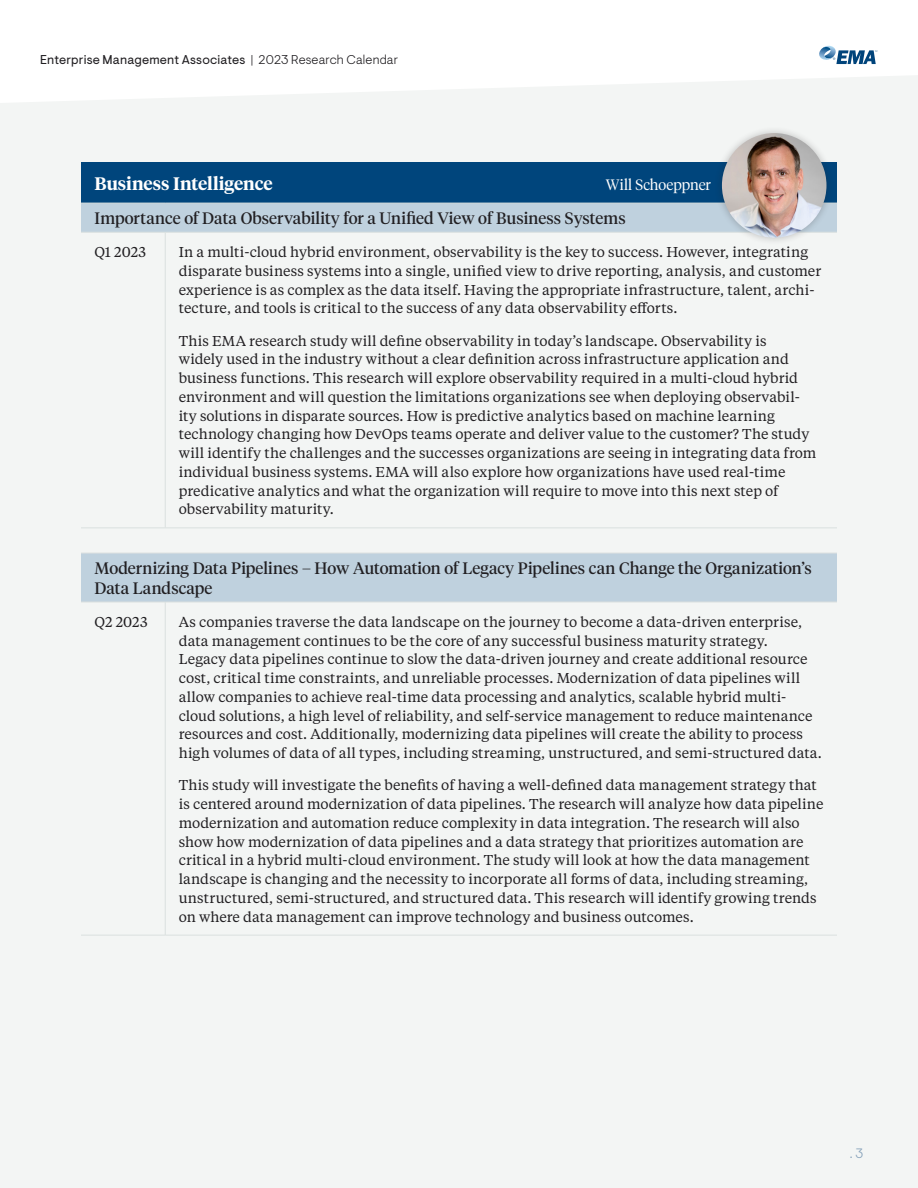
<style>
.page{position:relative;width:918px;height:1188px;background:#fff}
.page>*{position:absolute;margin:0;border:0;box-sizing:border-box;transform-origin:0 0}
.table_header{font:600 18px "Tiempos Headline";color:#fff}
.table_subheader{font:16.5px/19.8px "Tiempos Headline";letter-spacing:.005em;color:#211f22}
.table_header-2{font:300 15px "Tiempos Headline";color:#fff}
.table_text{font:14.25px/18.8px "Tiempos Text";letter-spacing:.005em;color:#211f22}
.t1{font:300 13.5px "Visuelt Pro";color:#85a0b9}
.t2{font:12.75px "Visuelt Pro";letter-spacing:.015em;color:#211f22}
.s1{font-weight:300}
</style>
<div class="page">
<div style="left:0;top:75px;width:918px;height:1113px;background:#f3f5f4"></div>
<svg style="left:819px;top:46px;width:58px;height:18px"></svg>
<div style="left:81px;top:162px;width:756px;height:41px;background:#00457c"></div>
<svg style="left:81px;top:204px;width:756px;height:398px;fill:#f3f5f4"></svg>
<hr style="left:81px;top:203px;width:84px;height:1px;background:#dae0df">
<hr style="left:165px;top:203px;width:672px;height:1px;background:#dae0df">
<hr style="left:81px;top:232px;width:84px;height:1px;background:#dae0df">
<hr style="left:165px;top:232px;width:672px;height:1px;background:#dae0df">
<hr style="left:165px;top:232px;width:1px;height:296px;background:#dae0df">
<hr style="left:81px;top:528px;width:84px;height:1px;background:#dae0df">
<hr style="left:165px;top:528px;width:672px;height:1px;background:#dae0df">
<hr style="left:81px;top:553px;width:84px;height:1px;background:#dae0df">
<hr style="left:165px;top:553px;width:672px;height:1px;background:#dae0df">
<hr style="left:81px;top:602px;width:84px;height:1px;background:#dae0df">
<hr style="left:165px;top:602px;width:672px;height:1px;background:#dae0df">
<hr style="left:165px;top:602px;width:1px;height:333px;background:#dae0df">
<hr style="left:81px;top:935px;width:84px;height:1px;background:#dae0df">
<hr style="left:165px;top:935px;width:672px;height:1px;background:#dae0df">
<div style="left:715px;top:126px;width:119px;height:119px;background:#231f20;opacity:.25"></div>
<img style="left:722px;top:133px;width:104px;height:105px;border-radius:52px">
<p class="t2" style="left:40px;top:52px;width:359px">Enterprise Management Associates <span class="s1">| 2023 Research Calendar</span></p>
<p class="table_header" style="left:94px;top:171px;width:180px">Business Intelligence</p>
<p class="table_header-2" style="left:606px;top:174px;width:107px">Will Schoeppner</p>
<p class="table_subheader" style="left:94px;top:208px;width:533px">Importance of Data Observability for a Unified View of Business Systems</p>
<p class="table_text" style="left:94px;top:242px;width:53px">Q1 2023</p>
<p class="table_text" style="left:179px;top:242px;width:644px">In a multi-cloud hybrid environment, observability is the key to success. However, integrating disparate business systems into a single, unified view to drive reporting, analysis, and customer experience is as complex as the data itself. Having the appropriate infrastructure, talent, archi&shy;tecture, and tools is critical to the success of any data observability efforts.</p>
<p class="table_text" style="left:179px;top:331px;width:639px">This EMA research study will define observability in today’s landscape. Observability is<br>widely used in the industry without a clear definition across infrastructure application and business functions. This research will explore observability required in a multi-cloud hybrid environment and will question the limitations organizations see when deploying observabil&shy;ity solutions in disparate sources. How is predictive analytics based on machine learning technology changing how DevOps teams operate and deliver value to the customer? The study will identify the challenges and the successes organizations are seeing in integrating data from individual business systems. EMA will also explore how organizations have used real-time predicative analytics and what the organization will require to move into this next step of observability maturity.</p>
<p class="table_subheader" style="left:94px;top:558px;width:719px">Modernizing Data Pipelines – How Automation of Legacy Pipelines can Change the Organization’s<br>Data Landscape</p>
<p class="table_text" style="left:94px;top:612px;width:55px">Q2 2023</p>
<p class="table_text" style="left:179px;top:612px;width:645px">As companies traverse the data landscape on the journey to become a data-driven enterprise, data management continues to be the core of any successful business maturity strategy.<br>Legacy data pipelines continue to slow the data-driven journey and create additional resource cost, critical time constraints, and unreliable processes. Modernization of data pipelines will allow companies to achieve real-time data processing and analytics, scalable hybrid multi&shy;cloud solutions, a high level of reliability, and self-service management to reduce maintenance resources and cost. Additionally, modernizing data pipelines will create the ability to process high volumes of data of all types, including streaming, unstructured, and semi-structured data.</p>
<p class="table_text" style="left:179px;top:775px;width:646px">This study will investigate the benefits of having a well-defined data management strategy that is centered around modernization of data pipelines. The research will analyze how data pipeline modernization and automation reduce complexity in data integration. The research will also show how modernization of data pipelines and a data strategy that prioritizes automation are critical in a hybrid multi-cloud environment. The study will look at how the data management landscape is changing and the necessity to incorporate all forms of data, including streaming, unstructured, semi-structured, and structured data. This research will identify growing trends on where data management can improve technology and business outcomes.</p>
<p class="t1" style="left:850px;top:1146px;width:15px">. 3</p>
</div>
